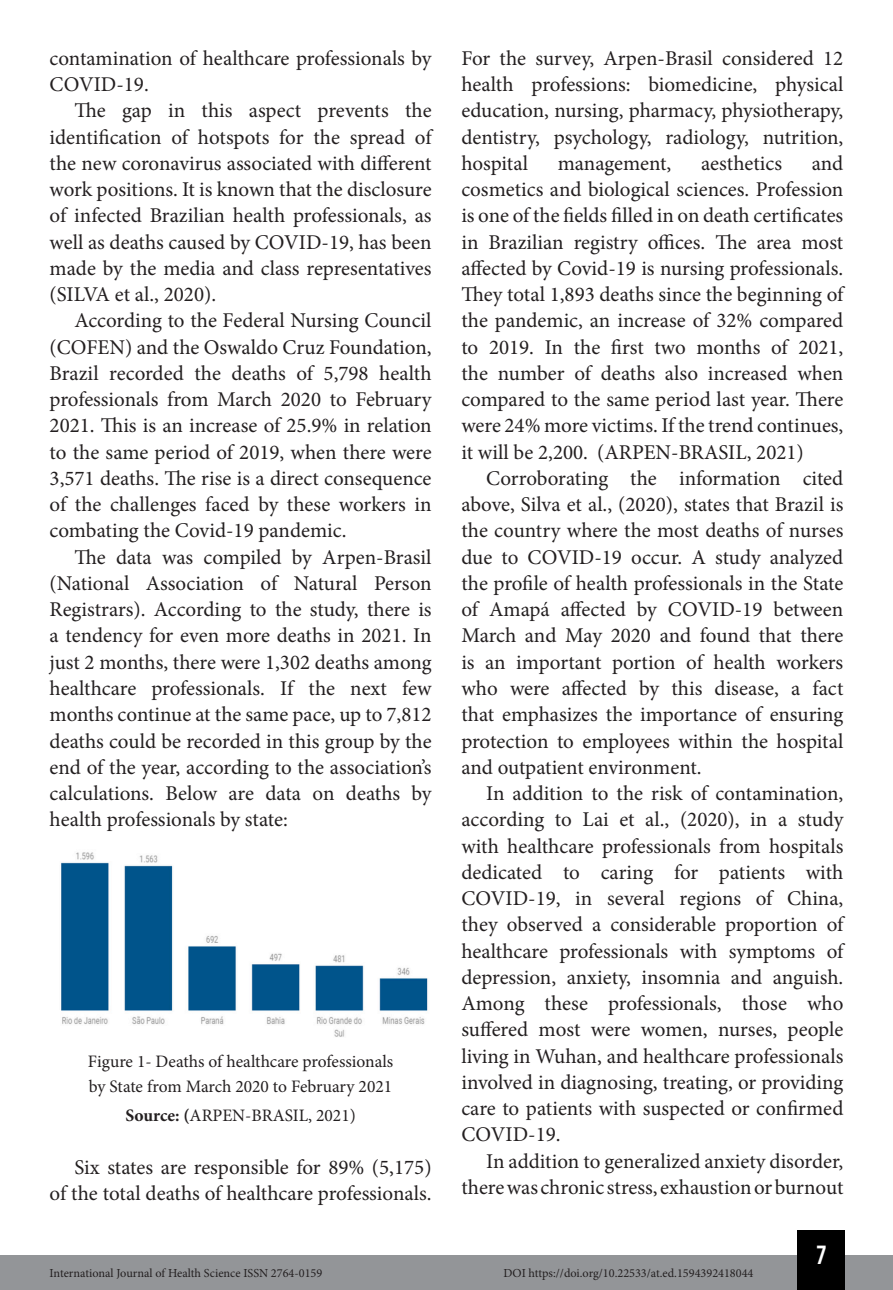
<style>
.page{position:relative;width:893px;height:1290px;background:#fff}
.page>*{position:absolute;margin:0;border:0;box-sizing:border-box;transform-origin:0 0}
.t1{font:26.25px "Bebas Kai";color:#fff}
.TXT{font:21px/26.2px "Minion Pro";color:#231f20;text-align:justify}
.Info_Imagem{font:17.5px/24.5px "Minion Pro";letter-spacing:-.005em;color:#231f20}
.t2{font:12.25px "Minion Pro";color:#231f20}
.s1{font-weight:700}
</style>
<div class="page">
<div style="left:0;top:1255px;width:893px;height:35px;background:#939598"></div>
<div style="left:797px;top:1230px;width:48px;height:60px;background:#000"></div>
<img style="left:61px;top:852px;width:367px;height:185px">
<p class="TXT" style="left:50px;top:45px;width:383px">contamination of healthcare professionals by<br>COVID-19.</p>
<p class="TXT" style="left:50px;top:98px;width:384px;text-indent:25px">The gap in this aspect prevents the identification of hotspots for the spread of the new coronavirus associated with different work positions. It is known that the disclosure of infected Brazilian health professionals, as well as deaths caused by COVID-19, has been made by the media and class representatives (SILVA et al., 2020).</p>
<p class="TXT" style="left:50px;top:308px;width:383px;text-indent:25px">According to the Federal Nursing Council (COFEN) and the Oswaldo Cruz Foundation, Brazil recorded the deaths of 5,798 health professionals from March 2020 to February 2021. This is an increase of 25.9% in relation to the same period of 2019, when there were 3,571 deaths. The rise is a direct consequence of the challenges faced by these workers in combating the Covid-19 pandemic.</p>
<p class="TXT" style="left:50px;top:544px;width:384px;text-indent:25px">The data was compiled by Arpen-Brasil (National Association of Natural Person Registrars). According to the study, there is a tendency for even more deaths in 2021. In just 2 months, there were 1,302 deaths among healthcare professionals. If the next few months continue at the same pace, up to 7,812 deaths could be recorded in this group by the end of the year, according to the association’s calculations. Below are data on deaths by health professionals by state:</p>
<p class="Info_Imagem" style="left:88px;top:1049px;width:307px">Figure 1- Deaths of healthcare professionals by State from March 2020 to February 2021</p>
<p class="Info_Imagem" style="left:125px;top:1103px;width:232px"><span class="s1">Source: (</span>ARPEN-BRASIL, 2021)</p>
<p class="TXT" style="left:50px;top:1154px;width:383px;text-align:right">Six states are responsible for 89% (5,175)<br>of the total deaths of healthcare professionals.</p>
<p class="TXT" style="left:461px;top:45px;width:383px">For the survey, Arpen-Brasil considered 12 health professions: biomedicine, physical education, nursing, pharmacy, physiotherapy, dentistry, psychology, radiology, nutrition, hospital</p>
<p class="TXT" style="left:461px;top:150px;width:384px;text-indent:350px">and cosmetics and biological sciences. Profession is one of the fields filled in on death certificates in Brazilian registry offices. The area most affected by Covid-19 is nursing professionals.<br>They total 1,893 deaths since the beginning of the pandemic, an increase of 32% compared to 2019. In the first two months of 2021, the number of deaths also increased when compared to the same period last year. There were 24% more victims. If the trend continues, it will be 2,200. (ARPEN-BRASIL, 2021)</p>
<p class="TXT" style="left:461px;top:465px;width:384px;text-indent:25px">Corroborating the information cited above, Silva et al., (2020), states that Brazil is the country where the most deaths of nurses due to COVID-19 occur. A study analyzed the profile of health professionals in the State of Amapá affected by COVID-19 between March and May 2020 and found that there is an important portion of health workers who were affected by this disease, a fact that emphasizes the importance of ensuring protection to employees within the hospital and outpatient environment.</p>
<p class="TXT" style="left:461px;top:780px;width:384px;text-indent:25px">In addition to the risk of contamination, according to Lai et al., (2020), in a study with healthcare professionals from hospitals dedicated to caring for patients with COVID-19, in several regions of China, they observed a considerable proportion of healthcare professionals with symptoms of depression, anxiety, insomnia and anguish.<br>Among these professionals, those who suffered most were women, nurses, people living in Wuhan, and healthcare professionals involved in diagnosing, treating, or providing care to patients with suspected or confirmed COVID-19.</p>
<p class="TXT" style="left:461px;top:1148px;width:384px;text-align:right">In addition to generalized anxiety disorder, there was chronic stress, exhaustion or burnout</p>
<p class="TXT" style="left:558px;top:150px;width:115px">management,</p>
<p class="TXT" style="left:701px;top:150px;width:83px">aesthetics</p>
<p class="t1" style="left:817px;top:1241px;width:11px">7</p>
<p class="t2" style="left:50px;top:1265px;width:274px">International Journal of Health Science ISSN 2764-0159</p>
<p class="t2" style="left:503px;top:1265px;width:252px">DOI https://doi.org/10.22533/at.ed.1594392418044</p>
</div>
